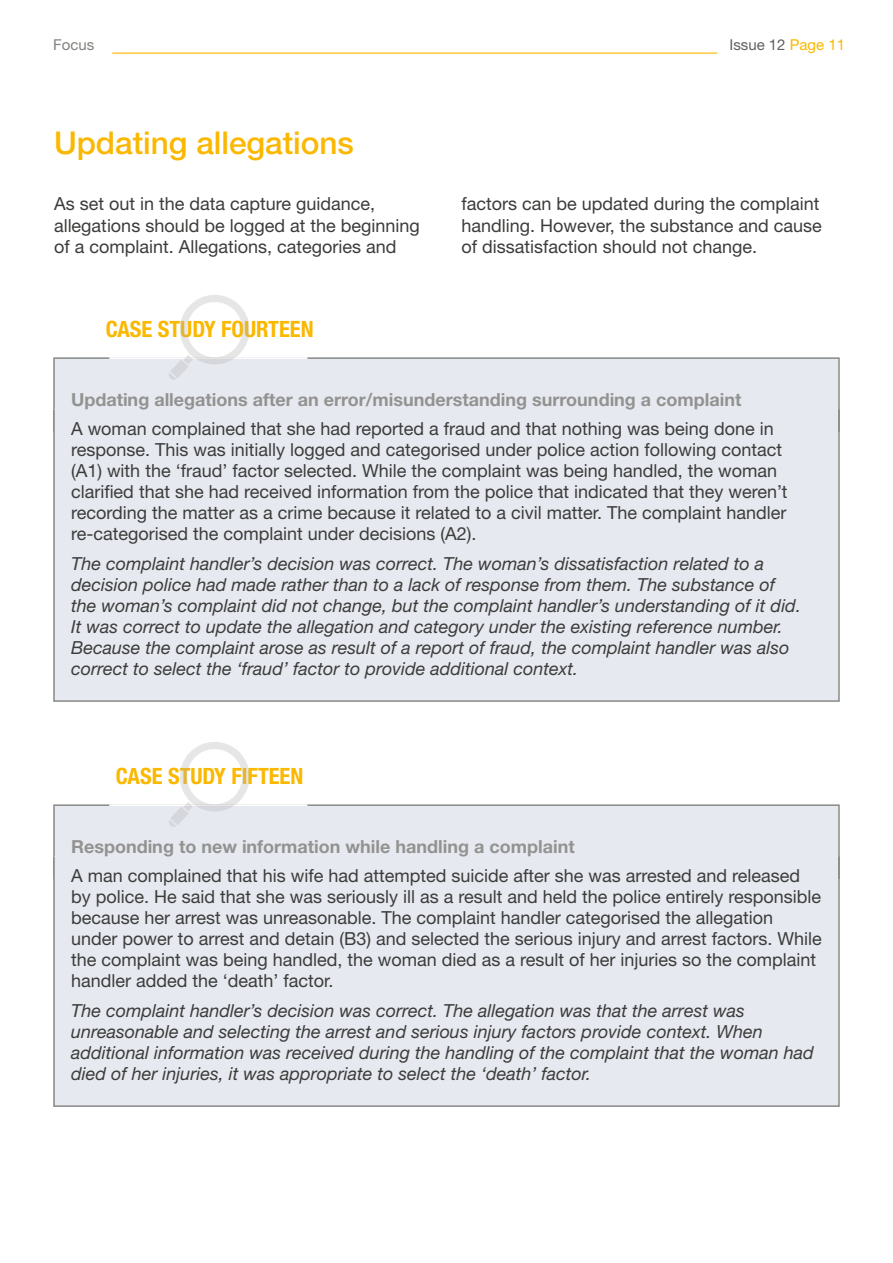
<style>
.page{position:relative;width:893px;height:1263px;background:#fff}
.page>*{position:absolute;margin:0;border:0;box-sizing:border-box;transform-origin:0 0}
.t1{font:500 31.5px "Helvetica Neue LT Std";color:#fbb800}
.t2{font:700 condensed 22.5px "Helvetica Neue LT Std";color:#fbb800}
.t3{font:18px/21px "Helvetica Neue LT Std";color:#3c3c3b}
.t4{font:italic 18px/21px "Helvetica Neue LT Std";color:#3c3c3b}
.t5{font:700 18px "Helvetica Neue LT Std";color:#929391}
.t6{font:15px "Helvetica Neue LT Std";color:#60625f}
.t7{font:15px "Helvetica Neue LT Std";color:#83827f}
.s1{color:#fbb800}
</style>
<div class="page">
<hr style="left:112px;top:53px;width:605px;height:1px;background:#fbb800">
<div style="left:55px;top:359px;width:783px;height:73px;background:#e7e9f0"></div>
<div style="left:53px;top:357px;width:787px;height:76px;border:2px solid #878987"></div>
<hr style="left:109px;top:357px;width:198px;height:2px;background:#fff">
<div style="left:55px;top:409px;width:783px;height:292px;background:#e7e9f0"></div>
<div style="left:53px;top:409px;width:787px;height:293px;border:2px solid #878987"></div>
<div style="left:55px;top:806px;width:783px;height:73px;background:#e7e9f0"></div>
<div style="left:53px;top:804px;width:787px;height:76px;border:2px solid #878987"></div>
<hr style="left:109px;top:804px;width:198px;height:2px;background:#fff">
<div style="left:55px;top:856px;width:783px;height:250px;background:#e7e9f0"></div>
<div style="left:53px;top:856px;width:787px;height:251px;border:2px solid #878987"></div>
<svg style="left:168px;top:295px;width:85px;height:85px"></svg>
<svg style="left:168px;top:742px;width:85px;height:85px"></svg>
<p class="t7" style="left:53px;top:36px;width:43px">Focus</p>
<p class="t6" style="left:729px;top:36px;width:117px">Issue 12 <span class="s1">Page 11</span></p>
<h1 class="t1" style="left:54px;top:124px;width:301px">Updating allegations</h1>
<p class="t3" style="left:54px;top:192px;width:367px;line-height:21.6px">As set out in the data capture guidance, allegations should be logged at the beginning of a complaint. Allegations, categories and</p>
<p class="t3" style="left:461px;top:192px;width:362px;line-height:21.6px">factors can be updated during the complaint handling. However, the substance and cause of dissatisfaction should not change.</p>
<p class="t2" style="left:106px;top:316px;width:209px">CASE STUDY FOURTEEN</p>
<p class="t5" style="left:71px;top:388px;width:672px">Updating allegations after an error/misunderstanding surrounding a complaint</p>
<p class="t3" style="left:71px;top:418px;width:718px">A woman complained that she had reported a fraud and that nothing was being done in response. This was initially logged and categorised under police action following contact (A1) with the ‘fraud’ factor selected. While the complaint was being handled, the woman clarified that she had received information from the police that indicated that they weren’t recording the matter as a crime because it related to a civil matter. The complaint handler re‑categorised the complaint under decisions (A2).</p>
<p class="t4" style="left:71px;top:552px;width:731px">The complaint handler’s decision was correct. The woman’s dissatisfaction related to a decision police had made rather than to a lack of response from them. The substance of the woman’s complaint did not change, but the complaint handler’s understanding of it did.<br>It was correct to update the allegation and category under the existing reference number.<br>Because the complaint arose as result of a report of fraud, the complaint handler was also correct to select the ‘fraud’ factor to provide additional context.</p>
<p class="t2" style="left:116px;top:763px;width:189px">CASE STUDY FIFTEEN</p>
<p class="t5" style="left:71px;top:835px;width:505px">Responding to new information while handling a complaint</p>
<p class="t3" style="left:71px;top:865px;width:752px">A man complained that his wife had attempted suicide after she was arrested and released by police. He said that she was seriously ill as a result and held the police entirely responsible because her arrest was unreasonable. The complaint handler categorised the allegation under power to arrest and detain (B3) and selected the serious injury and arrest factors. While the complaint was being handled, the woman died as a result of her injuries so the complaint handler added the ‘death’ factor.</p>
<p class="t4" style="left:71px;top:999px;width:744px">The complaint handler’s decision was correct. The allegation was that the arrest was unreasonable and selecting the arrest and serious injury factors provide context. When additional information was received during the handling of the complaint that the woman had died of her injuries, it was appropriate to select the ‘death’ factor.</p>
</div>
